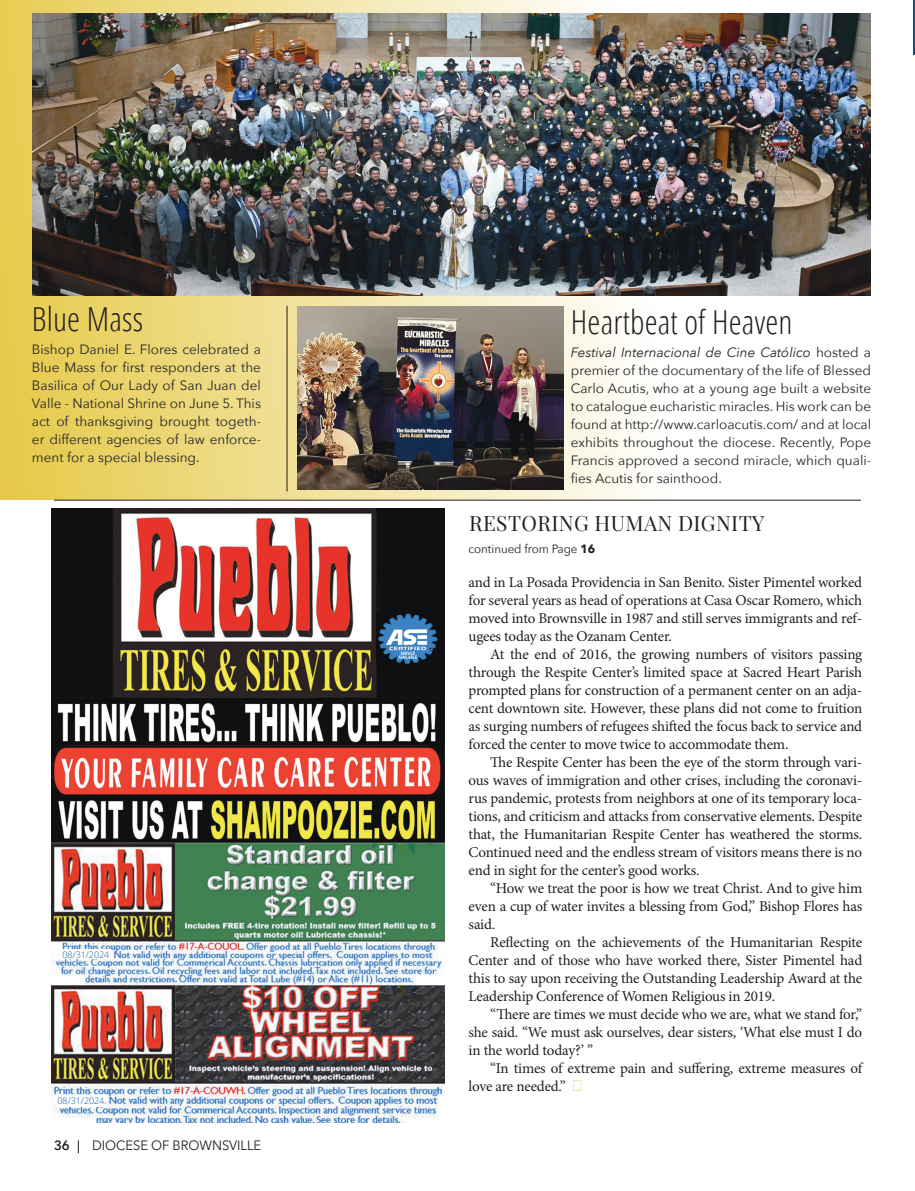
<style>
.page{position:relative;width:915px;height:1191px;background:#fff}
.page>*{position:absolute;margin:0;border:0;box-sizing:border-box;transform-origin:0 0}
.t1{font:300 condensed 33px "Open Sans";letter-spacing:.005em;color:#231f20}
.t2{font:21px "Playfair Display";letter-spacing:.02em;color:#231f20}
.t3{font:15px/18px "Minion Pro";letter-spacing:-.015em;color:#231f20;text-align:justify}
.t4{font:13.5px/18px "Avenir Next";color:#252627;text-align:justify}
.t5{font:13.5px "Avenir Next";letter-spacing:-.005em;color:#201d1d;scale:.96 1}
.t6{font:600 13.5px "Avenir Next";color:#201d1d;scale:.96 1}
.t7{font:12px "Avenir Next";letter-spacing:-.005em;color:#231f20;scale:.96 1}
.t8{font:300 9px "Open Sans";letter-spacing:-.005em;color:#1555a4}
.s1{font-style:italic}
.s2{font-weight:700}
</style>
<div class="page">
<svg style="left:0;top:0;width:914px;height:500px"></svg>
<hr style="left:54px;top:500px;width:806px;height:1px;background:#231f20">
<img style="left:51px;top:509px;width:393px;height:613px">
<div style="left:58px;top:1094px;width:47px;height:12px;background:#fff"></div>
<div style="left:63px;top:949px;width:47px;height:9px;background:#fff"></div>
<hr style="left:912px;top:0;width:2px;height:54px;background:#234394">
<svg style="left:78px;top:1140px;width:1px;height:13px"></svg>
<img style="left:297px;top:306px;width:266px;height:183px">
<img style="left:32px;top:13px;width:838px;height:282px">
<hr style="left:286px;top:306px;width:1px;height:185px;background:#231f20">
<h1 class="t1" style="left:32px;top:297px;width:113px">Blue Mass</h1>
<p class="t4" style="left:32px;top:340px;width:230px">Bishop Daniel E. Flores celebrated a Blue Mass for first responders at the Basilica of Our Lady of San Juan del Valle - National Shrine on June 5. This act of thanksgiving brought togeth&shy;er different agencies of law enforce&shy;ment for a special blessing.</p>
<p class="t8" style="left:62px;top:948px;width:48px">08/31/2024</p>
<p class="t8" style="left:58px;top:1094px;width:48px">08/31/2024</p>
<p class="t6" style="left:54px;top:1134px;width:18px">36</p>
<p class="t5" style="left:92px;top:1134px;width:178px">DIOCESE OF BROWNSVILLE</p>
<h1 class="t1" style="left:570px;top:299px;width:223px">Heartbeat of Heaven</h1>
<p class="t4" style="left:570px;top:343px;width:302px"><span class="s1">Festival Internacional de Cine Católico</span> hosted a premier of the documentary of the life of Blessed Carlo Acutis, who at a young age built a website to catalogue eucharistic miracles. His work can be found at http://www.carloacutis.com/ and at local exhibits throughout the diocese. Recently, Pope Francis approved a second miracle, which quali&shy;fies Acutis for sainthood.</p>
<h2 class="t2" style="left:469px;top:506px;width:297px">RESTORING HUMAN DIGNITY</h2>
<p class="t7" style="left:468px;top:538px;width:133px">continued from Page <span class="s2">16</span></p>
<p class="t3" style="left:468px;top:573px;width:395px">and in La Posada Providencia in San Benito. Sister Pimentel worked for several years as head of operations at Casa Oscar Romero, which moved into Brownsville in 1987 and still serves immigrants and ref&shy;ugees today as the Ozanam Center.</p>
<p class="t3" style="left:468px;top:645px;width:395px;text-indent:22px">At the end of 2016, the growing numbers of visitors passing through the Respite Center’s limited space at Sacred Heart Parish prompted plans for construction of a permanent center on an adja&shy;cent downtown site. However, these plans did not come to fruition as surging numbers of refugees shifted the focus back to service and forced the center to move twice to accommodate them.</p>
<p class="t3" style="left:468px;top:753px;width:395px;text-indent:22px">The Respite Center has been the eye of the storm through vari&shy;ous waves of immigration and other crises, including the coronavi&shy;rus pandemic, protests from neighbors at one of its temporary loca&shy;tions, and criticism and attacks from conservative elements. Despite that, the Humanitarian Respite Center has weathered the storms.<br>Continued need and the endless stream of visitors means there is no end in sight for the center’s good works.</p>
<p class="t3" style="left:468px;top:879px;width:395px;text-indent:22px">“How we treat the poor is how we treat Christ. And to give him even a cup of water invites a blessing from God,” Bishop Flores has said.</p>
<p class="t3" style="left:468px;top:933px;width:395px;text-indent:22px">Reflecting on the achievements of the Humanitarian Respite Center and of those who have worked there, Sister Pimentel had this to say upon receiving the Outstanding Leadership Award at the Leadership Conference of Women Religious in 2019.</p>
<p class="t3" style="left:468px;top:1005px;width:395px;text-indent:22px">“There are times we must decide who we are, what we stand for,” she said. “We must ask ourselves, dear sisters, ‘What else must I do in the world today?’ ”</p>
<p class="t3" style="left:468px;top:1059px;width:395px;text-indent:22px">“In times of extreme pain and suffering, extreme measures of love are needed.”</p>
</div>
